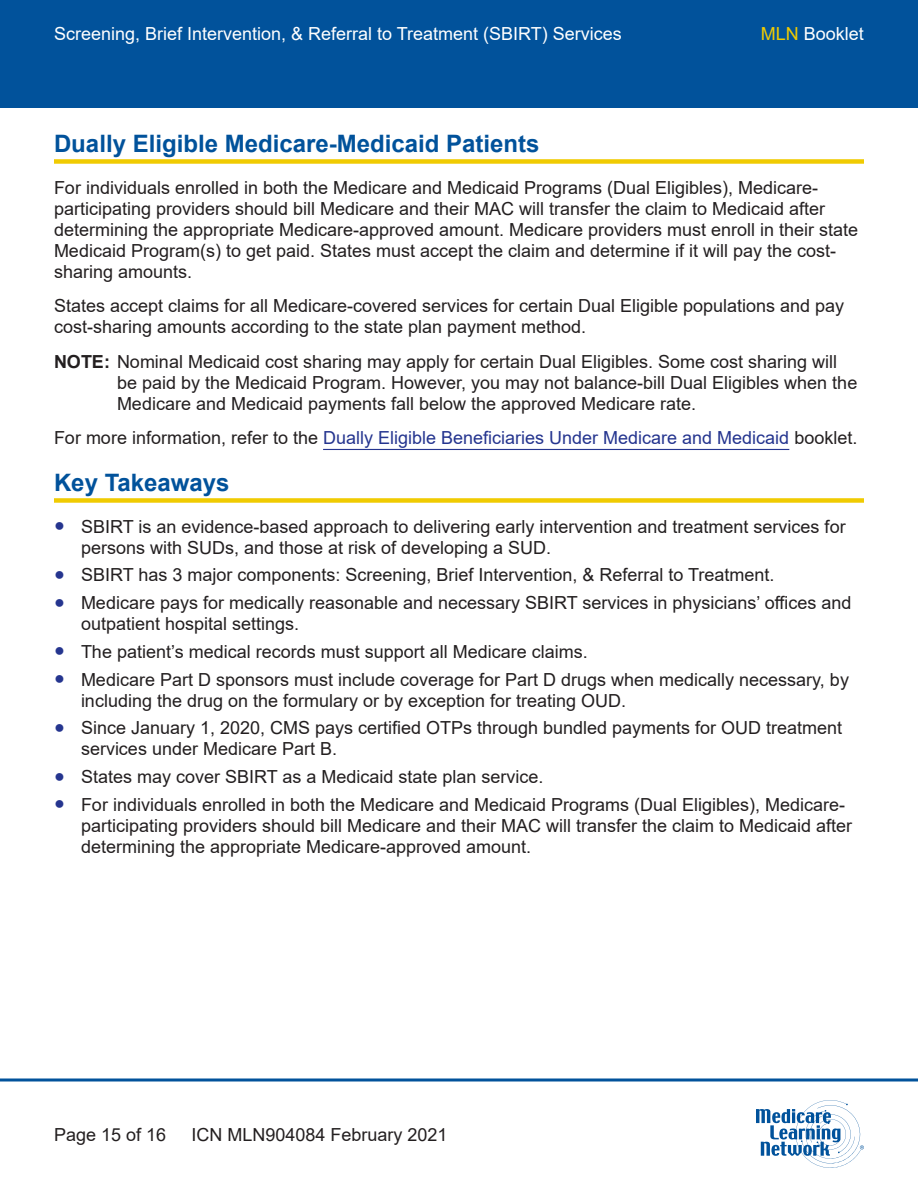
<style>
.page{position:relative;width:918px;height:1188px;background:#fff}
.page>*{position:absolute;margin:0;border:0;box-sizing:border-box;transform-origin:0 0}
.t1{font:700 24px "Arial";color:#01529b}
.t2{font:18px/21px "Arial";color:#231f20}
.t3{font:18px "Arial";color:#25358f}
.t4{font:18px "Arial";color:#fff}
.s1{color:#f0cb02}
.s2{font-weight:700}
.s3{color:#231f20}
.s4{color:#25358f}
</style>
<div class="page">
<div style="left:0;top:0;width:918px;height:108px;background:#01529b"></div>
<svg style="left:0;top:1078px;width:918px;height:4px;background:#407db3"></svg>
<svg style="left:756px;top:1100px;width:108px;height:68px"></svg>
<div style="left:54px;top:159px;width:810px;height:5px;background:#f0cb02"></div>
<hr style="left:323px;top:449px;width:466px;height:1px;background:#25358f">
<div style="left:54px;top:498px;width:810px;height:5px;background:#f0cb02"></div>
<p class="t4" style="left:54px;top:21px;width:569px">Screening, Brief Intervention, &amp; Referral to Treatment (SBIRT) Services</p>
<p class="t4" style="left:761px;top:21px;width:105px"><span class="s1">MLN</span> Booklet</p>
<h2 class="t1" style="left:54px;top:127px;width:487px">Dually Eligible Medicare-Medicaid Patients</h2>
<p class="t2" style="left:54px;top:177px;width:806px">For individuals enrolled in both the Medicare and Medicaid Programs (Dual Eligibles), Medicare&shy;participating providers should bill Medicare and their MAC will transfer the claim to Medicaid after determining the appropriate Medicare-approved amount. Medicare providers must enroll in their state Medicaid Program(s) to get paid. States must accept the claim and determine if it will pay the cost&shy;sharing amounts.</p>
<p class="t2" style="left:54px;top:295px;width:792px">States accept claims for all Medicare-covered services for certain Dual Eligible populations and pay cost-sharing amounts according to the state plan payment method.</p>
<p class="t2" style="left:117px;top:351px;width:742px;text-indent:-63px"><span class="s2">NOTE:</span> Nominal Medicaid cost sharing may apply for certain Dual Eligibles. Some cost sharing will be paid by the Medicaid Program. However, you may not balance-bill Dual Eligibles when the<br>Medicare and Medicaid payments fall below the approved Medicare rate.</p>
<p class="t3" style="left:54px;top:426px;width:805px"><span class="s3">For more information, refer to the</span> Dually Eligible Beneficiaries Under Medicare and Medicaid <span class="s3">booklet.</span></p>
<h2 class="t1" style="left:54px;top:466px;width:177px">Key Takeaways</h2>
<p class="t2" style="left:81px;top:516px;width:766px;text-indent:-27px"><span class="s4">●</span> SBIRT is an evidence-based approach to delivering early intervention and treatment services for persons with SUDs, and those at risk of developing a SUD.</p>
<p class="t2" style="left:54px;top:565px;width:722px"><span class="s4">●</span> SBIRT has 3 major components: Screening, Brief Intervention, &amp; Referral to Treatment.</p>
<p class="t2" style="left:81px;top:592px;width:772px;text-indent:-27px"><span class="s4">●</span> Medicare pays for medically reasonable and necessary SBIRT services in physicians’ offices and outpatient hospital settings.</p>
<p class="t2" style="left:54px;top:641px;width:535px"><span class="s4">●</span> The patient’s medical records must support all Medicare claims.</p>
<p class="t2" style="left:81px;top:669px;width:770px;text-indent:-27px"><span class="s4">●</span> Medicare Part D sponsors must include coverage for Part D drugs when medically necessary, by including the drug on the formulary or by exception for treating OUD.</p>
<p class="t2" style="left:81px;top:718px;width:763px;text-indent:-27px"><span class="s4">●</span> Since January 1, 2020, CMS pays certified OTPs through bundled payments for OUD treatment services under Medicare Part B.</p>
<p class="t2" style="left:54px;top:766px;width:491px"><span class="s4">●</span> States may cover SBIRT as a Medicaid state plan service.</p>
<p class="t2" style="left:81px;top:794px;width:773px;text-indent:-27px"><span class="s4">●</span> For individuals enrolled in both the Medicare and Medicaid Programs (Dual Eligibles), Medicare&shy;participating providers should bill Medicare and their MAC will transfer the claim to Medicaid after determining the appropriate Medicare-approved amount.</p>
<p class="t2" style="left:54px;top:1124px;width:114px">Page 15 of 16</p>
<p class="t2" style="left:192px;top:1124px;width:258px">ICN MLN904084 February 2021</p>
</div>
